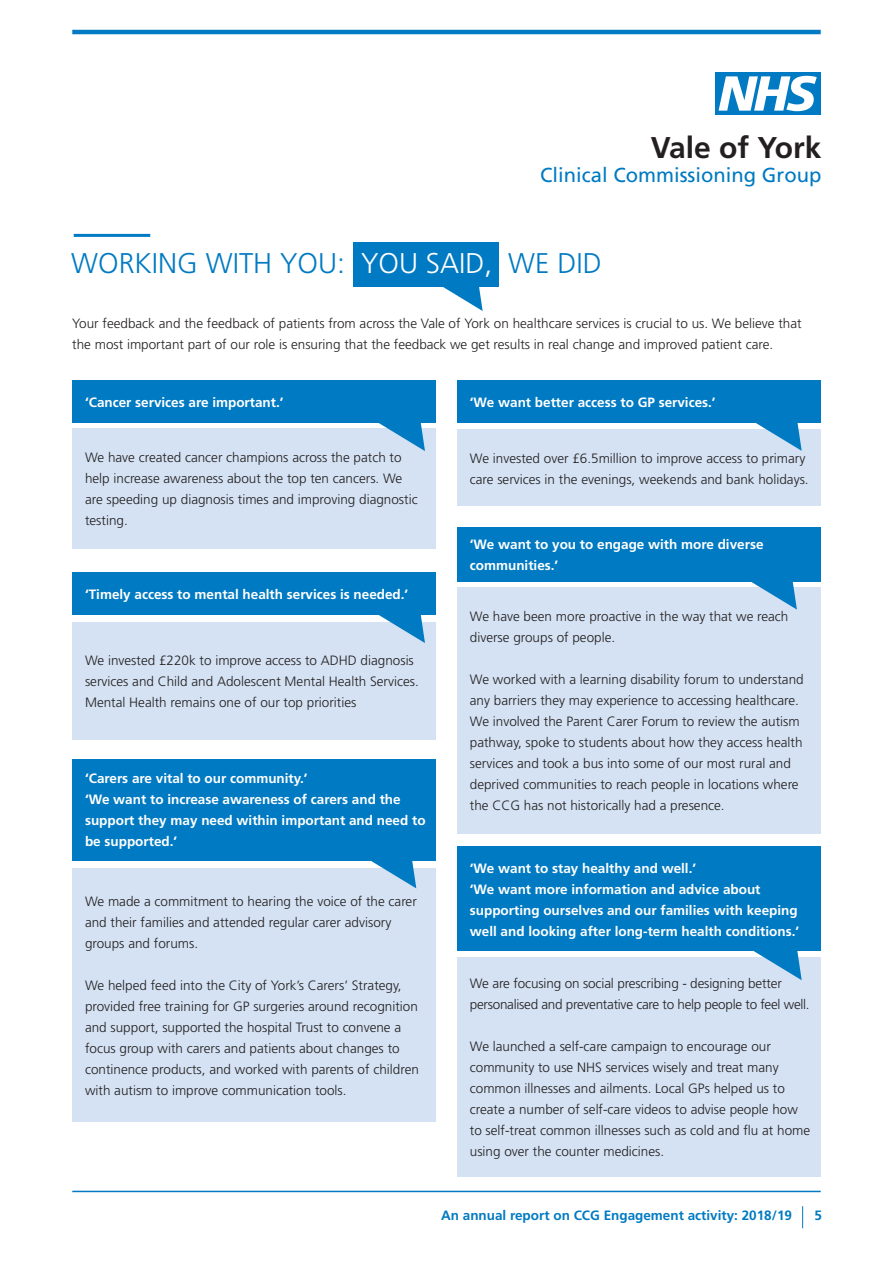
<style>
.page{position:relative;width:893px;height:1263px;background:#fff}
.page>*{position:absolute;margin:0;border:0;box-sizing:border-box;transform-origin:0 0}
.t1{font:700 30px "Frutiger";color:#231f20}
.Blue_Caps_Header{font:300 28.5px "Frutiger";color:#007ac2}
.t2{font:20.25px "Frutiger";color:#007ac2}
.body_text{font:300 13.5px/21px "Frutiger";color:#231f20}
.body_text-2{font:700 13.5px/21px "Frutiger";color:#fff}
.body_text-3{font:300 13.5px/21px "Frutiger";letter-spacing:-.02em;color:#231f20}
.t3{font:700 13.5px "Frutiger";color:#007ac2}
.s1{color:#fff}
</style>
<div class="page">
<div style="left:716px;top:72px;width:105px;height:43px;background:#007ac2"></div>
<svg style="left:719px;top:76px;width:98px;height:35px"></svg>
<hr style="left:72px;top:30px;width:749px;height:4px;background:#007ac2">
<hr style="left:72px;top:1191px;width:749px;height:1px;background:#007ac2">
<svg style="left:802px;top:1206px;width:1px;height:22px"></svg>
<div style="left:457px;top:381px;width:364px;height:42px;background:#007ac2"></div>
<div style="left:457px;top:429px;width:364px;height:77px;background:#d4e2f3"></div>
<svg style="left:756px;top:423px;width:46px;height:28px"></svg>
<div style="left:72px;top:572px;width:364px;height:42px;background:#007ac2"></div>
<div style="left:72px;top:622px;width:364px;height:117px;background:#d4e2f3"></div>
<div style="left:72px;top:381px;width:364px;height:42px;background:#007ac2"></div>
<div style="left:72px;top:428px;width:364px;height:121px;background:#d4e2f3"></div>
<div style="left:72px;top:759px;width:364px;height:101px;background:#007ac2"></div>
<div style="left:72px;top:869px;width:364px;height:253px;background:#d4e2f3"></div>
<svg style="left:368px;top:860px;width:48px;height:28px"></svg>
<div style="left:353px;top:242px;width:146px;height:45px;background:#007ac2"></div>
<svg style="left:443px;top:287px;width:40px;height:24px"></svg>
<div style="left:457px;top:957px;width:364px;height:220px;background:#d4e2f3"></div>
<svg style="left:753px;top:951px;width:49px;height:29px"></svg>
<div style="left:457px;top:847px;width:364px;height:104px;background:#007ac2"></div>
<div style="left:457px;top:587px;width:364px;height:246px;background:#d4e2f3"></div>
<div style="left:457px;top:527px;width:364px;height:54px;background:#007ac2"></div>
<svg style="left:748px;top:581px;width:49px;height:29px"></svg>
<svg style="left:376px;top:614px;width:49px;height:29px"></svg>
<svg style="left:379px;top:423px;width:46px;height:28px"></svg>
<hr style="left:74px;top:234px;width:76px;height:3px;background:#007ac2">
<h1 class="t1" style="left:651px;top:130px;width:172px">Vale of York</h1>
<h3 class="t2" style="left:540px;top:163px;width:283px">Clinical Commissioning Group</h3>
<p class="Blue_Caps_Header" style="left:71px;top:247px;width:532px">WORKING WITH YOU: <span class="s1">YOU SAID,</span> WE DID</p>
<p class="body_text" style="left:72px;top:313px;width:731px">Your feedback and the feedback of patients from across the Vale of York on healthcare services is crucial to us. We believe that the most important part of our role is ensuring that the feedback we get results in real change and improved patient care.</p>
<p class="body_text-2" style="left:85px;top:392px;width:200px">‘Cancer services are important.’</p>
<p class="body_text" style="left:85px;top:447px;width:334px">We have created cancer champions across the patch to help increase awareness about the top ten cancers. We are speeding up diagnosis times and improving diagnostic testing.</p>
<p class="body_text-2" style="left:85px;top:583px;width:325px">‘Timely access to mental health services is needed.’</p>
<p class="body_text" style="left:85px;top:650px;width:335px">We invested £220k to improve access to ADHD diagnosis services and Child and Adolescent Mental Health Services.<br>Mental Health remains one of our top priorities</p>
<p class="body_text-2" style="left:85px;top:768px;width:224px">‘Carers are vital to our community.’</p>
<p class="body_text-2" style="left:85px;top:789px;width:342px">‘We want to increase awareness of carers and the support they may need within important and need to be supported.’</p>
<p class="body_text" style="left:85px;top:891px;width:333px">We made a commitment to hearing the voice of the carer and their families and attended regular carer advisory groups and forums.</p>
<p class="body_text" style="left:85px;top:975px;width:335px">We helped feed into the City of York’s Carers’ Strategy, provided free training for GP surgeries around recognition and support, supported the hospital Trust to convene a focus group with carers and patients about changes to continence products, and worked with parents of children with autism to improve communication tools.</p>
<p class="body_text-2" style="left:470px;top:392px;width:247px">‘We want better access to GP services.’</p>
<p class="body_text" style="left:470px;top:447px;width:340px">We invested over £6.5million to improve access to primary care services in the evenings, weekends and bank holidays.</p>
<p class="body_text-2" style="left:470px;top:533px;width:295px">‘We want to you to engage with more diverse communities.’</p>
<p class="body_text" style="left:470px;top:606px;width:320px">We have been more proactive in the way that we reach diverse groups of people.</p>
<p class="body_text" style="left:470px;top:669px;width:335px">We worked with a learning disability forum to understand any barriers they may experience to accessing healthcare.<br>We involved the Parent Carer Forum to review the autism pathway, spoke to students about how they access health services and took a bus into some of our most rural and deprived communities to reach people in locations where the CCG has not historically had a presence.</p>
<p class="body_text-2" style="left:470px;top:857px;width:228px">‘We want to stay healthy and well.’</p>
<p class="body_text-2" style="left:470px;top:878px;width:331px">‘We want more information and advice about supporting ourselves and our families with keeping well and looking after long-term health conditions.’</p>
<p class="body_text-3" style="left:470px;top:973px;width:341px">We are focusing on social prescribing - designing better personalised and preventative care to help people to feel well.</p>
<p class="body_text" style="left:470px;top:1036px;width:342px">We launched a self-care campaign to encourage our community to use NHS services wisely and treat many common illnesses and ailments. Local GPs helped us to create a number of self-care videos to advise people how to self-treat common illnesses such as cold and flu at home using over the counter medicines.</p>
<p class="t3" style="left:441px;top:1208px;width:352px">An annual report on CCG Engagement activity: 2018/19</p>
<p class="t3" style="left:814px;top:1208px;width:9px">5</p>
</div>
